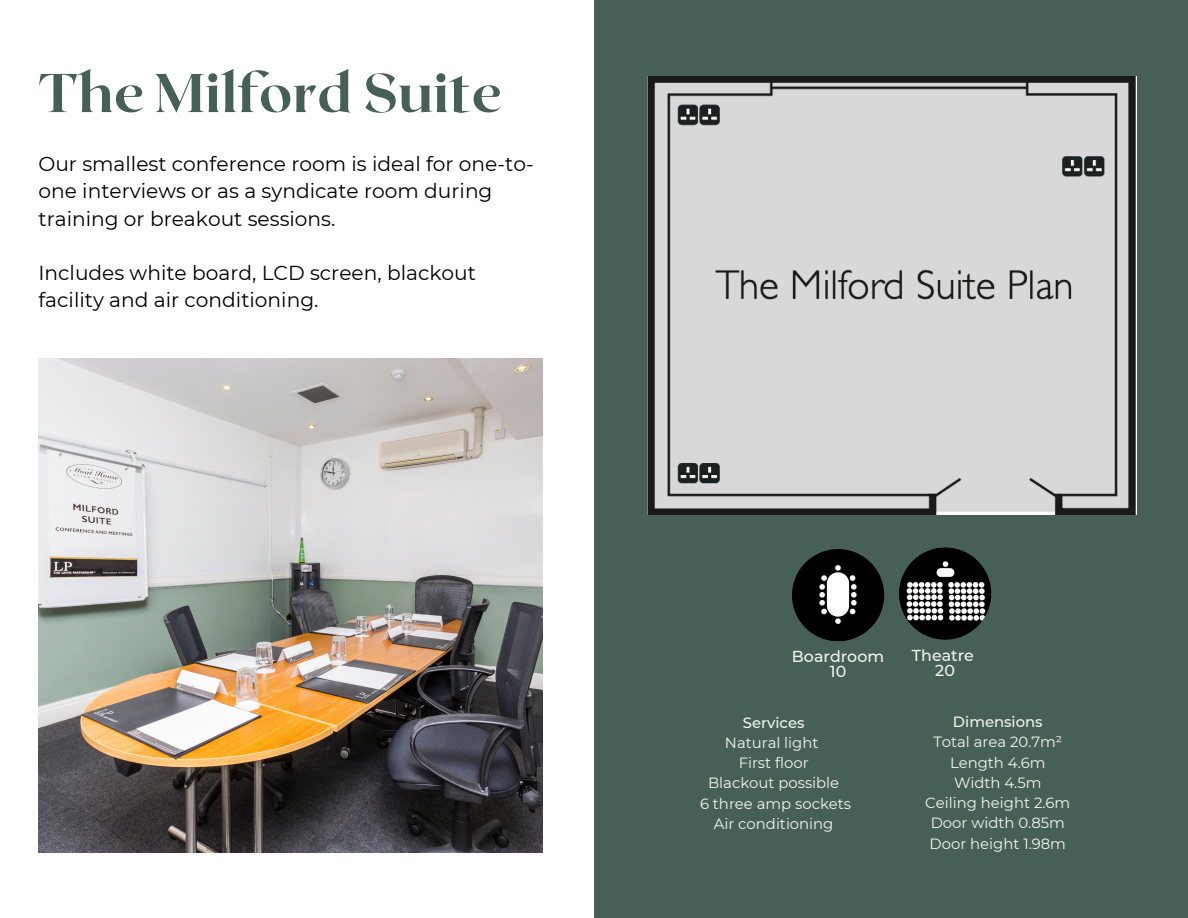
<style>
.page{position:relative;width:1188px;height:918px;background:#fff}
.page>*{position:absolute;margin:0;border:0;box-sizing:border-box;transform-origin:0 0}
.t1{font:800 54.45px "Roxborough CF";color:#466057}
.t2{font:20.25px/27.3px "Montserrat";color:#000}
.t3{font:500 15.9px/15.1px "Montserrat";color:#f5f5ef;text-align:center}
.t4{font:14.85px/20.2px "Montserrat";color:#f5f5ef;text-align:center}
.t5{font:500 14.85px "Montserrat";color:#f5f5ef}
</style>
<div class="page">
<div style="left:594px;top:0;width:594px;height:918px;background:#466057"></div>
<img style="left:647px;top:77px;width:489px;height:438px">
<img style="left:38px;top:359px;width:504px;height:494px">
<div style="left:1063px;top:98px;width:44px;height:55px;background:#d7d8d7"></div>
<img style="left:792px;top:549px;width:92px;height:92px;border-radius:50%">
<img style="left:899px;top:547px;width:92px;height:93px;border-radius:50%">
<h1 class="t1" style="left:38px;top:58px;width:465px">The Milford Suite</h1>
<p class="t2" style="left:38px;top:150px;width:497px">Our smallest conference room is ideal for one-to&shy;one interviews or as a syndicate room during training or breakout sessions.</p>
<p class="t2" style="left:38px;top:259px;width:439px">Includes white board, LCD screen, blackout facility and air conditioning.</p>
<p class="t3" style="left:792px;top:649px;width:94px">Boardroom<br>10</p>
<p class="t3" style="left:912px;top:647px;width:64px">Theatre<br>20</p>
<p class="t5" style="left:743px;top:713px;width:63px">Services</p>
<p class="t4" style="left:700px;top:732px;width:153px">Natural light<br>First floor<br>Blackout possible<br>6 three amp sockets<br>Air conditioning</p>
<p class="t5" style="left:953px;top:713px;width:91px">Dimensions</p>
<p class="t4" style="left:925px;top:732px;width:147px">Total area 20.7m²<br>Length 4.6m<br>Width 4.5m<br>Ceiling height 2.6m<br>Door width 0.85m<br>Door height 1.98m</p>
</div>
